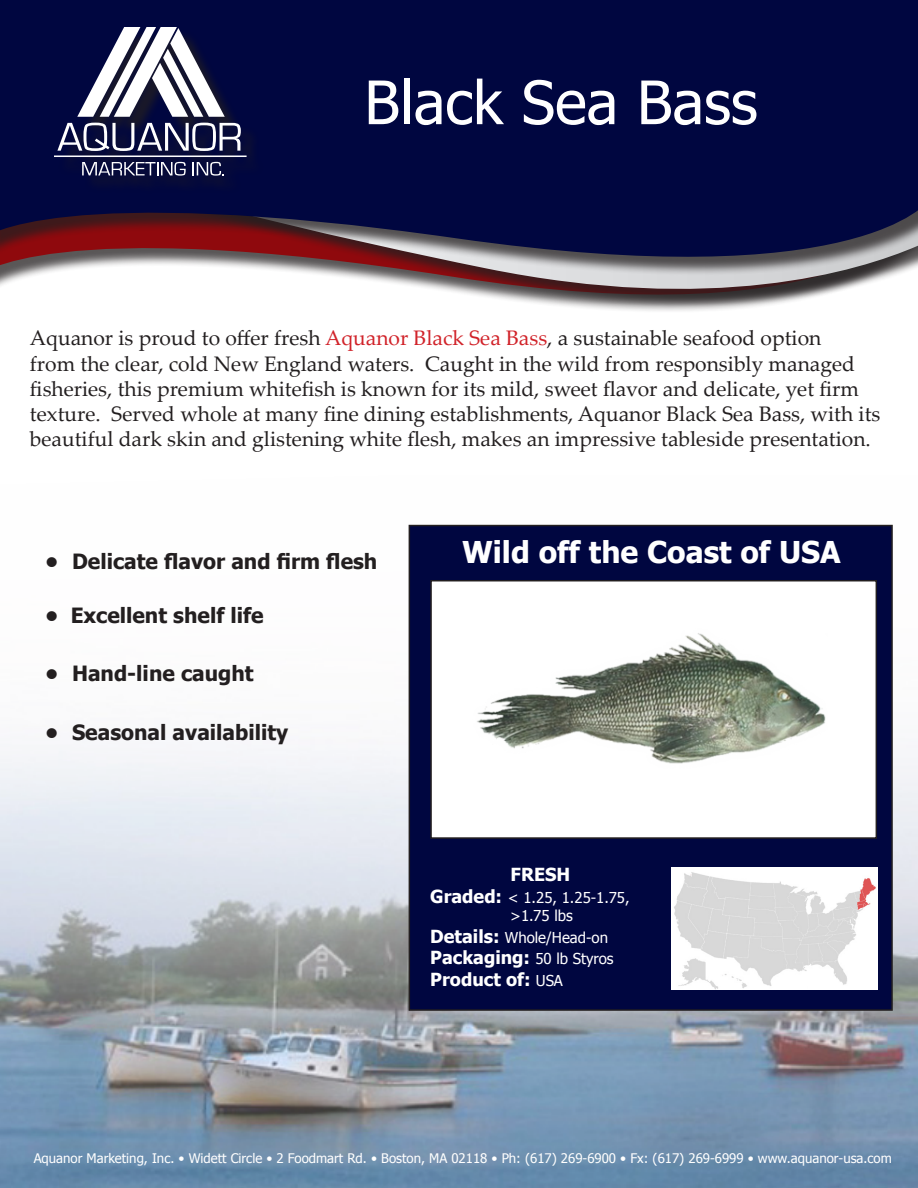
<style>
.page{position:relative;width:918px;height:1188px;background:#fff}
.page>*{position:absolute;margin:0;border:0;box-sizing:border-box;transform-origin:0 0}
.t1{font:60px "Tahoma";color:#fff}
.t2{font:700 30px "Tahoma";color:#fff}
.t3{font:21px/25.2px "Palatino Linotype";color:#231f20}
.t4{font:700 21px "Tahoma";color:#231f20}
.t5{font:700 18px "Tahoma";color:#fff}
.t6{font:15px "Tahoma";color:#fff}
.t7{font:13.2px "Tahoma";color:#fff}
.s1{color:#d1232a}
.s2{font-weight:700;font-size:18px}
.s3{font-weight:400;font-size:15px}
</style>
<div class="page">
<img style="left:0;top:524px;width:918px;height:664px">
<svg style="left:486px;top:296px;width:329px;height:15px"></svg>
<svg style="left:0;top:0;width:918px;height:296px;background:#252350"></svg>
<div style="left:57px;top:29px;width:207px;height:165px;background:#231f20;opacity:.75"></div>
<svg style="left:77px;top:27px;width:148px;height:90px"></svg>
<svg style="left:57px;top:123px;width:184px;height:28px"></svg>
<svg style="left:82px;top:162px;width:104px;height:14px"></svg>
<svg style="left:193px;top:162px;width:31px;height:14px"></svg>
<hr style="left:54px;top:156px;width:193px;height:1px;background:#fff">
<div style="left:409px;top:526px;width:483px;height:484px;background:#000640"></div>
<div style="left:409px;top:525px;width:484px;height:486px;border:2px solid #231f20"></div>
<div style="left:431px;top:581px;width:445px;height:257px;background:#fff"></div>
<div style="left:430px;top:580px;width:447px;height:259px;border:2px solid #231f20"></div>
<img style="left:477px;top:633px;width:349px;height:131px">
<img style="left:671px;top:868px;width:206px;height:122px">
<p class="t1" style="left:364px;top:62px;width:395px">Black Sea Bass</p>
<p class="t3" style="left:30px;top:325px;width:852px">Aquanor is proud to offer fresh <span class="s1">Aquanor Black Sea Bass</span>, a sustainable seafood option<br>from the clear, cold New England waters. Caught in the wild from responsibly managed fisheries, this premium whitefish is known for its mild, sweet flavor and delicate, yet firm texture. Served whole at many fine dining establishments, Aquanor Black Sea Bass, with its beautiful dark skin and glistening white flesh, makes an impressive tableside presentation.</p>
<p class="t4" style="left:45px;top:546px;width:334px">• Delicate flavor and firm flesh</p>
<p class="t4" style="left:45px;top:600px;width:220px">• Excellent shelf life</p>
<p class="t4" style="left:45px;top:659px;width:210px">• Hand-line caught</p>
<p class="t4" style="left:45px;top:717px;width:245px">• Seasonal availability</p>
<p class="t2" style="left:462px;top:531px;width:380px">Wild off the Coast of USA</p>
<p class="t5" style="left:511px;top:862px;width:61px">FRESH</p>
<p class="t6" style="left:430px;top:887px;width:201px"><span class="s2">Graded:</span> &lt; 1.25, 1.25-1.75,</p>
<p class="t6" style="left:510px;top:905px;width:64px">&gt;1.75 lbs</p>
<p class="t6" style="left:430px;top:927px;width:179px"><span class="s2">Details:</span> Whole/Head-on</p>
<p class="t5" style="left:430px;top:945px;width:185px">Packaging: <span class="s3">50 lb Styros</span></p>
<p class="t5" style="left:430px;top:967px;width:134px">Product of: <span class="s3">USA</span></p>
<p class="t7" style="left:34px;top:1149px;width:860px">Aquanor Marketing, Inc. • Widett Circle • 2 Foodmart Rd. • Boston, MA 02118 • Ph: (617) 269-6900 • Fx: (617) 269-6999 • www.aquanor-usa.com</p>
</div>
